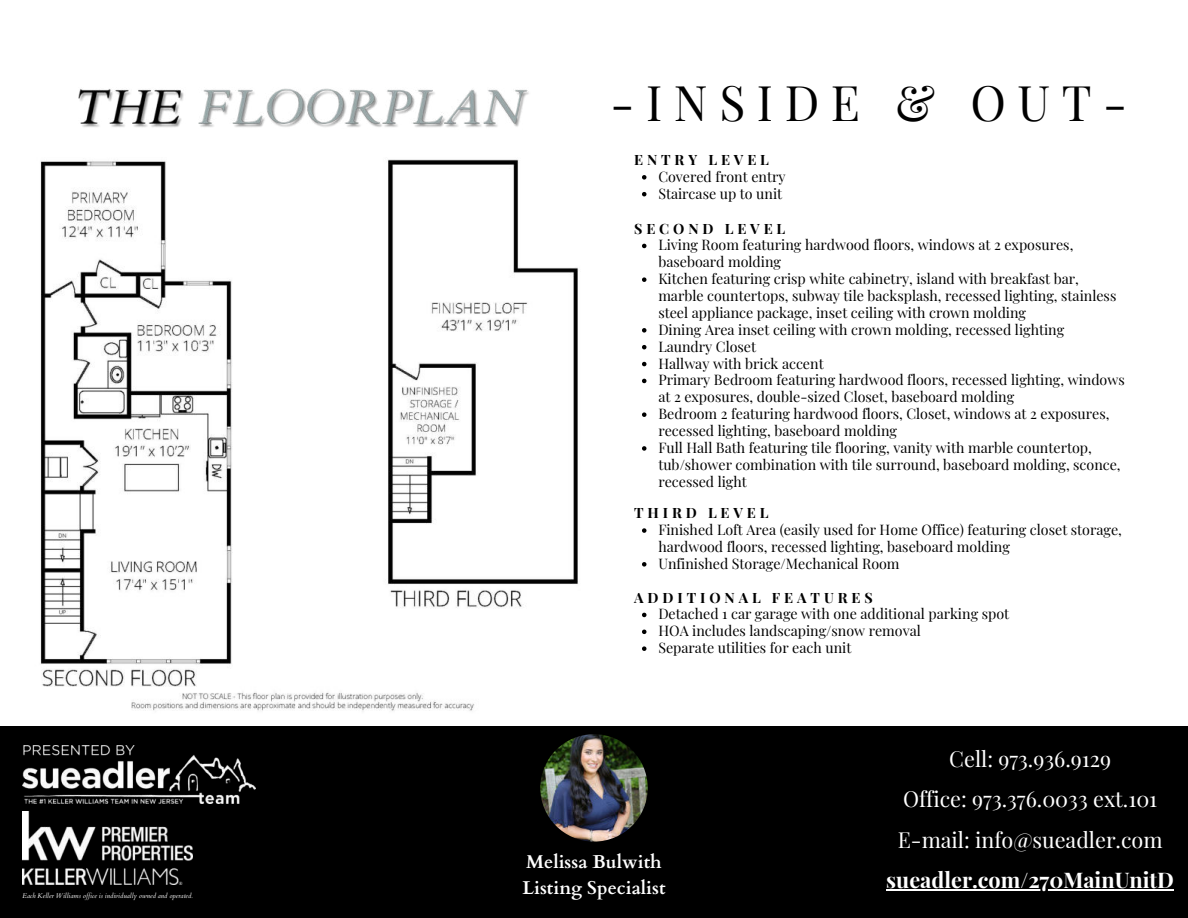
<style>
.page{position:relative;width:1188px;height:918px;background:#fff}
.page>*{position:absolute;margin:0;border:0;box-sizing:border-box;transform-origin:0 0}
.t1{font:48px "Playfair Display";letter-spacing:.24em;color:#000}
.t2{font:21.6px/40.5px "Playfair Display";color:#fff;text-align:center}
.t3{font:700 21.6px "Playfair Display";color:#fff}
.t4{font:700 18.6px/25.8px "Cardo";color:#fff}
.t5{font:14.25px/16.8px "Playfair Display";color:#000}
.t6{font:700 14.25px "Playfair Display";letter-spacing:.275em;color:#000}
.t7{font:italic 6.75px "Cardo";color:#fff}
</style>
<div class="page">
<img style="left:40px;top:159px;width:607px;height:552px">
<img style="left:78px;top:88px;width:451px;height:39px">
<svg style="left:642px;top:175px;width:4px;height:5px"></svg>
<svg style="left:642px;top:192px;width:4px;height:4px"></svg>
<svg style="left:642px;top:244px;width:4px;height:4px"></svg>
<svg style="left:642px;top:277px;width:4px;height:5px"></svg>
<svg style="left:642px;top:328px;width:4px;height:5px"></svg>
<svg style="left:642px;top:345px;width:4px;height:4px"></svg>
<svg style="left:642px;top:362px;width:4px;height:4px"></svg>
<svg style="left:642px;top:379px;width:4px;height:4px"></svg>
<svg style="left:642px;top:412px;width:4px;height:5px"></svg>
<svg style="left:642px;top:446px;width:4px;height:5px"></svg>
<svg style="left:642px;top:528px;width:4px;height:5px"></svg>
<svg style="left:642px;top:562px;width:4px;height:5px"></svg>
<svg style="left:642px;top:613px;width:4px;height:4px"></svg>
<svg style="left:642px;top:630px;width:4px;height:4px"></svg>
<svg style="left:642px;top:646px;width:4px;height:5px"></svg>
<div style="left:0;top:726px;width:1188px;height:192px;background:#000"></div>
<img style="left:23px;top:745px;width:233px;height:59px">
<img style="left:23px;top:812px;width:169px;height:73px">
<hr style="left:886px;top:889px;width:288px;height:2px;background:#fff">
<img style="left:540px;top:734px;width:108px;height:108px;border-radius:50%">
<p class="t7" style="left:23px;top:891px;width:172px">Each Keller Williams office is individually owned and operated.</p>
<h1 class="t1" style="left:611px;top:66px;width:518px">-INSIDE &amp; OUT-</h1>
<p class="t6" style="left:634px;top:148px;width:136px">ENTRY LEVEL</p>
<p class="t5" style="left:658px;top:167px;width:129px">Covered front entry<br>Staircase up to unit</p>
<p class="t6" style="left:634px;top:217px;width:153px">SECOND LEVEL</p>
<p class="t5" style="left:658px;top:236px;width:468px">Living Room featuring hardwood floors, windows at 2 exposures, baseboard molding<br>Kitchen featuring crisp white cabinetry, island with breakfast bar, marble countertops, subway tile backsplash, recessed lighting, stainless steel appliance package, inset ceiling with crown molding<br>Dining Area inset ceiling with crown molding, recessed lighting<br>Laundry Closet<br>Hallway with brick accent<br>Primary Bedroom featuring hardwood floors, recessed lighting, windows at 2 exposures, double-sized Closet, baseboard molding<br>Bedroom 2 featuring hardwood floors, Closet, windows at 2 exposures, recessed lighting, baseboard molding<br>Full Hall Bath featuring tile flooring, vanity with marble countertop, tub/shower combination with tile surround, baseboard molding, sconce, recessed light</p>
<p class="t6" style="left:634px;top:502px;width:136px">THIRD LEVEL</p>
<p class="t5" style="left:658px;top:520px;width:465px">Finished Loft Area (easily used for Home Office) featuring closet storage, hardwood floors, recessed lighting, baseboard molding<br>Unfinished Storage/Mechanical Room</p>
<p class="t6" style="left:634px;top:586px;width:240px">ADDITIONAL FEATURES</p>
<p class="t5" style="left:658px;top:605px;width:352px">Detached 1 car garage with one additional parking spot<br>HOA includes landscaping/snow removal<br>Separate utilities for each unit</p>
<h3 class="t4" style="left:522px;top:847px;width:145px">Melissa Bulwith<br>Listing Specialist</h3>
<h2 class="t2" style="left:898px;top:737px;width:266px">Cell: 973.936.9129<br>Office: 973.376.0033 ext.101<br>E-mail: info@sueadler.com</h2>
<h2 class="t3" style="left:886px;top:863px;width:289px">sueadler.com/270MainUnitD</h2>
</div>
